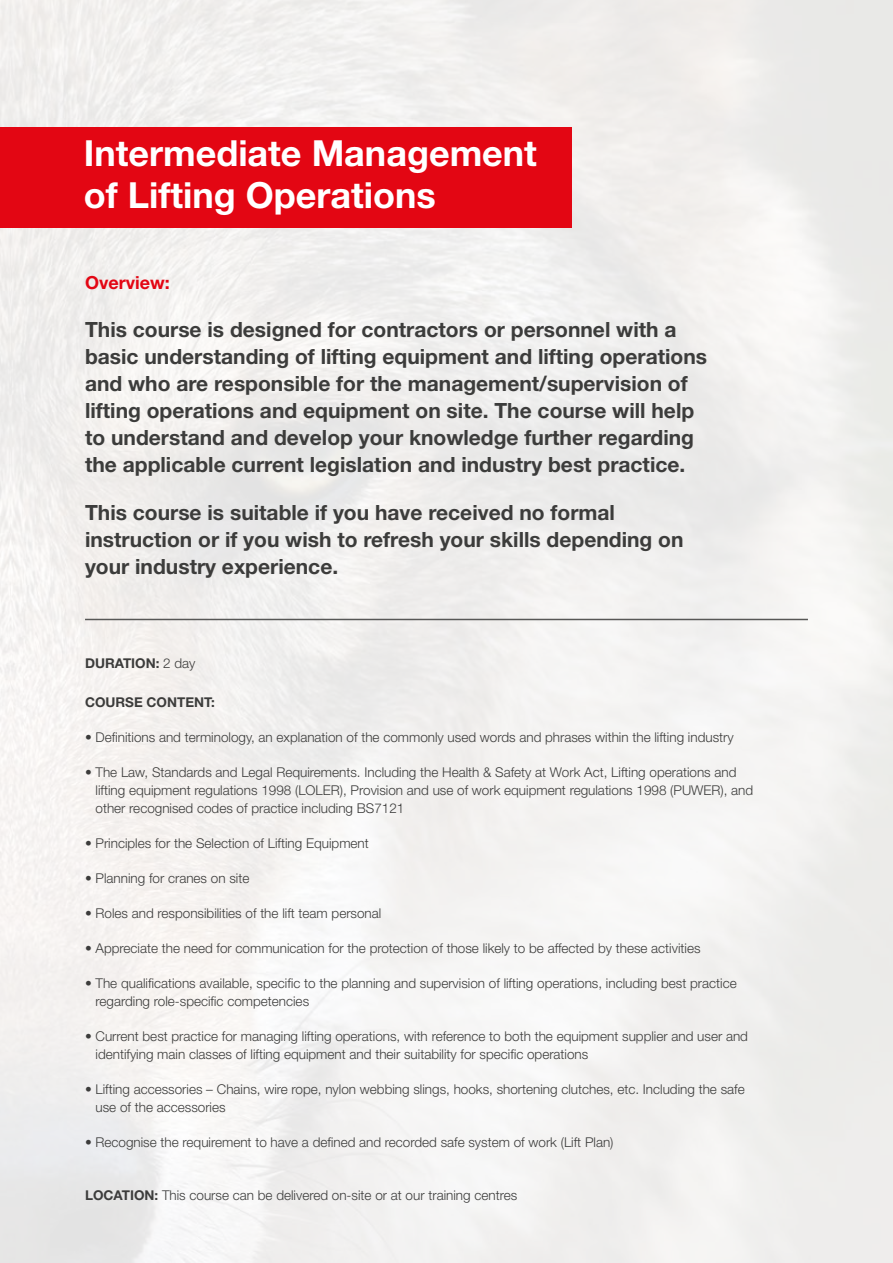
<style>
.page{position:relative;width:893px;height:1263px;background:#fff}
.page>*{position:absolute;margin:0;border:0;box-sizing:border-box;transform-origin:0 0}
.t1{font:700 36px/42px "Helvetica Neue LT";color:#fff}
.t2{font:700 21px/27px "Helvetica Neue LT";color:#3c3c3b}
.t3{font:700 18px "Helvetica Neue LT";color:#e30613}
.t4{font:300 13.5px/18px "Helvetica Neue LT";color:#3c3c3b}
.t5{font:700 13.5px "Helvetica Neue LT";color:#3c3c3b}
.s1{font-weight:300}
.s2{font-weight:700}
</style>
<div class="page">
<img style="left:0;top:0;width:893px;height:1263px">
<div style="left:0;top:128px;width:571px;height:100px;background:#e30613"></div>
<hr style="left:85px;top:619px;width:723px;height:1px;background:#575756">
<h1 class="t1" style="left:84px;top:132px;width:455px">Intermediate Management of Lifting Operations</h1>
<h3 class="t3" style="left:85px;top:271px;width:86px">Overview:</h3>
<p class="t2" style="left:85px;top:315px;width:623px">This course is designed for contractors or personnel with a basic understanding of lifting equipment and lifting operations and who are responsible for the management/supervision of lifting operations and equipment on site. The course will help to understand and develop your knowledge further regarding the applicable current legislation and industry best practice.</p>
<h2 class="t2" style="left:85px;top:499px;width:600px">This course is suitable if you have received no formal instruction or if you wish to refresh your skills depending on your industry experience.</h2>
<p class="t5" style="left:85px;top:655px;width:112px">DURATION: <span class="s1">2 day</span></p>
<p class="t5" style="left:85px;top:694px;width:131px">COURSE CONTENT:</p>
<p class="t4" style="left:85px;top:728px;width:650px">• Definitions and terminology, an explanation of the commonly used words and phrases within the lifting industry</p>
<p class="t4" style="left:96px;top:763px;width:659px;text-indent:-11px">• The Law, Standards and Legal Requirements. Including the Health &amp; Safety at Work Act, Lifting operations and lifting equipment regulations 1998 (LOLER), Provision and use of work equipment regulations 1998 (PUWER), and other recognised codes of practice including BS7121</p>
<p class="t4" style="left:85px;top:834px;width:285px">• Principles for the Selection of Lifting Equipment</p>
<p class="t4" style="left:85px;top:869px;width:166px">• Planning for cranes on site</p>
<p class="t4" style="left:85px;top:904px;width:298px">• Roles and responsibilities of the lift team personal</p>
<p class="t4" style="left:85px;top:939px;width:617px">• Appreciate the need for communication for the protection of those likely to be affected by these activities</p>
<p class="t4" style="left:96px;top:974px;width:643px;text-indent:-11px">• The qualifications available, specific to the planning and supervision of lifting operations, including best practice regarding role-specific competencies</p>
<p class="t4" style="left:96px;top:1027px;width:654px;text-indent:-11px">• Current best practice for managing lifting operations, with reference to both the equipment supplier and user and identifying main classes of lifting equipment and their suitability for specific operations</p>
<p class="t4" style="left:96px;top:1080px;width:651px;text-indent:-11px">• Lifting accessories – Chains, wire rope, nylon webbing slings, hooks, shortening clutches, etc. Including the safe use of the accessories</p>
<p class="t4" style="left:85px;top:1133px;width:530px">• Recognise the requirement to have a defined and recorded safe system of work (Lift Plan)</p>
<p class="t4" style="left:85px;top:1186px;width:434px"><span class="s2">LOCATION:</span> This course can be delivered on-site or at our training centres</p>
</div>
